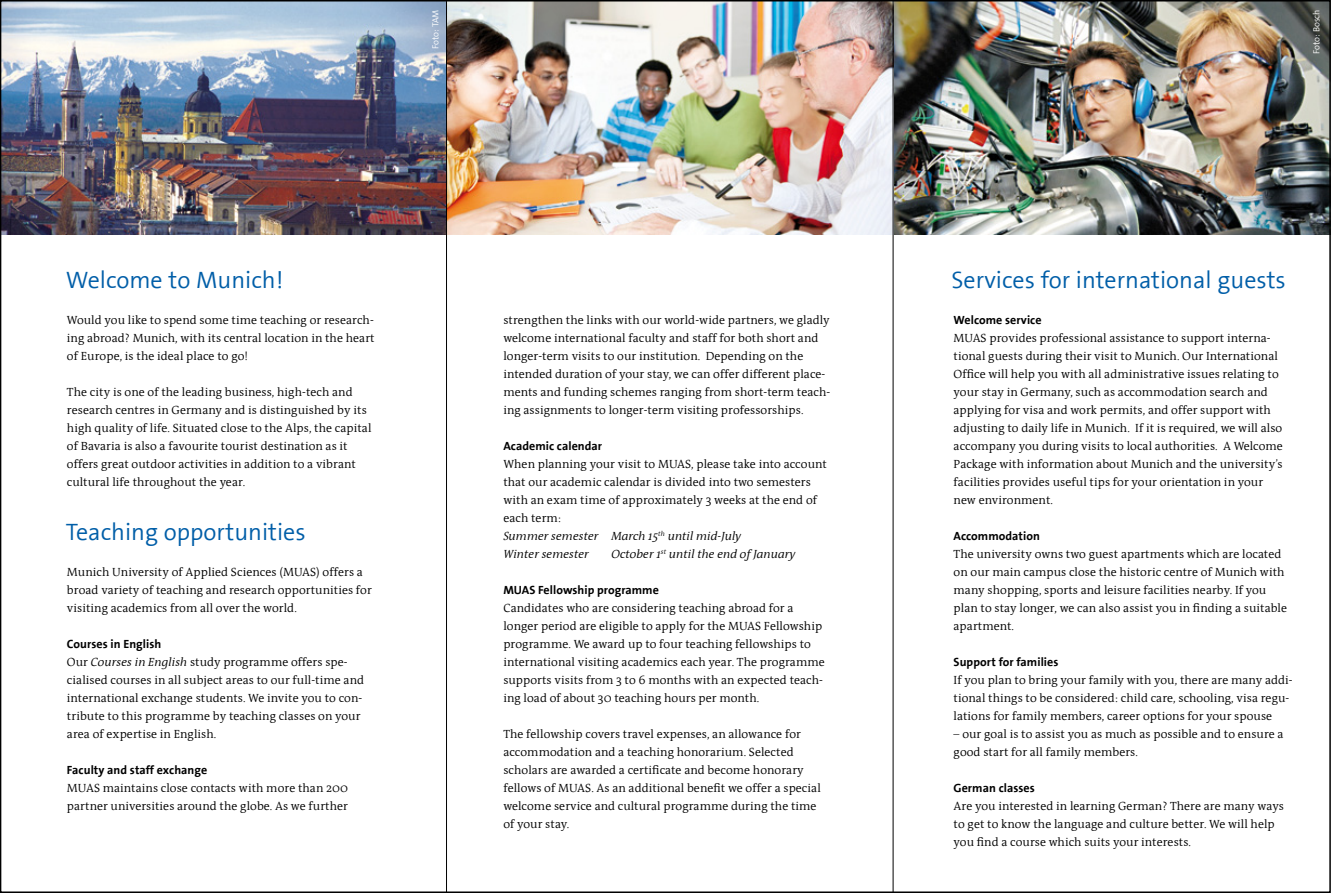
<style>
.page{position:relative;width:1331px;height:893px;background:#fff}
.page>*{position:absolute;margin:0;border:0;box-sizing:border-box;transform-origin:0 0}
.t1{font:24px "FHM The Sans";color:#005ea8}
.t2{font:12px/18px "FHM Antiqua";letter-spacing:.005em;color:#000}
.t3{font:700 12px "FHM Antiqua";letter-spacing:.005em;color:#000}
.t4{font:italic 12px "FHM Antiqua";letter-spacing:.005em;color:#000}
.t5{font:9px "FHM The Sans";letter-spacing:.005em;color:#fff}
.s1{font-weight:700}
.s2{font-style:italic}
</style>
<div class="page">
<img style="left:3px;top:3px;width:1325px;height:231px">
<hr style="left:893px;top:1px;width:1px;height:892px;background:#000">
<hr style="left:446px;top:1px;width:1px;height:892px;background:#000">
<p class="t5" style="left:431px;top:49px;width:41px;rotate:-90deg">Foto: TAM</p>
<p class="t5" style="left:1312px;top:54px;width:47px;rotate:-90deg">Foto: Bosch</p>
<h1 class="t1" style="left:66px;top:268px;width:219px">Welcome to Munich!</h1>
<p class="t2" style="left:67px;top:311px;width:309px;text-align:justify">Would you like to spend some time teaching or research&shy;ing abroad? Munich, with its central location in the heart of Europe, is the ideal place to go!</p>
<p class="t2" style="left:67px;top:383px;width:306px">The city is one of the leading business, high-tech and research centres in Germany and is distinguished by its high quality of life. Situated close to the Alps, the capital of Bavaria is also a favourite tourist destination as it offers great outdoor activities in addition to a vibrant cultural life throughout the year.</p>
<h1 class="t1" style="left:66px;top:520px;width:241px">Teaching opportunities</h1>
<p class="t2" style="left:67px;top:563px;width:306px">Munich University of Applied Sciences (MUAS) offers a broad variety of teaching and research opportunities for visiting academics from all over the world.</p>
<p class="t2" style="left:67px;top:635px;width:299px"><span class="s1">Courses in English<br></span>Our <span class="s2">Courses in English</span> study programme offers spe&shy;cialised courses in all subject areas to our full-time and international exchange students. We invite you to con&shy;tribute to this programme by teaching classes on your area of expertise in English.</p>
<p class="t3" style="left:67px;top:764px;width:142px">Faculty and staff exchange</p>
<p class="t2" style="left:67px;top:779px;width:283px">MUAS maintains close contacts with more than 200 partner universities around the globe. As we further</p>
<p class="t2" style="left:503px;top:311px;width:328px">strengthen the links with our world-wide partners, we gladly welcome international faculty and staff for both short and longer-term visits to our institution. Depending on the intended duration of your stay, we can offer different place&shy;ments and funding schemes ranging from short-term teach&shy;ing assignments to longer-term visiting professorships.</p>
<p class="t3" style="left:503px;top:440px;width:100px">Academic calendar</p>
<p class="t2" style="left:503px;top:455px;width:325px">When planning your visit to MUAS, please take into account that our academic calendar is divided into two semesters with an exam time of approximately 3 weeks at the end of each term:<br><span class="s2">Summer semester March 15</span><sup>th</sup> <span class="s2">until mid-July<br>Winter semester</span></p>
<p class="t4" style="left:611px;top:548px;width:186px">October 1<sup>st</sup> until the end of January</p>
<p class="t3" style="left:503px;top:584px;width:157px">MUAS Fellowship programme</p>
<p class="t2" style="left:503px;top:599px;width:323px">Candidates who are considering teaching abroad for a longer period are eligible to apply for the MUAS Fellowship programme. We award up to four teaching fellowships to international visiting academics each year. The programme supports visits from 3 to 6 months with an expected teach&shy;ing load of about 30 teaching hours per month.</p>
<p class="t2" style="left:503px;top:725px;width:319px">The fellowship covers travel expenses, an allowance for accommodation and a teaching honorarium. Selected scholars are awarded a certificate and become honorary fellows of MUAS. As an additional benefit we offer a special welcome service and cultural programme during the time of your stay.</p>
<h1 class="t1" style="left:951px;top:268px;width:336px">Services for international guests</h1>
<p class="t3" style="left:954px;top:314px;width:89px">Welcome service</p>
<p class="t2" style="left:954px;top:329px;width:331px">MUAS provides professional assistance to support interna&shy;tional guests during their visit to Munich. Our International Office will help you with all administrative issues relating to your stay in Germany, such as accommodation search and applying for visa and work permits, and offer support with adjusting to daily life in Munich. If it is required, we will also accompany you during visits to local authorities. A Welcome Package with information about Munich and the university’s facilities provides useful tips for your orientation in your new environment.</p>
<p class="t3" style="left:954px;top:530px;width:88px">Accommodation</p>
<p class="t2" style="left:954px;top:545px;width:335px">The university owns two guest apartments which are located on our main campus close the historic centre of Munich with many shopping, sports and leisure facilities nearby. If you plan to stay longer, we can also assist you in finding a suitable apartment.</p>
<p class="t3" style="left:954px;top:656px;width:106px">Support for families</p>
<p class="t2" style="left:954px;top:671px;width:341px">If you plan to bring your family with you, there are many addi&shy;tional things to be considered: child care, schooling, visa regu&shy;lations for family members, career options for your spouse</p>
<p class="t2" style="left:954px;top:725px;width:332px">– our goal is to assist you as much as possible and to ensure a good start for all family members.</p>
<p class="t3" style="left:954px;top:782px;width:83px">German classes</p>
<p class="t2" style="left:954px;top:797px;width:332px">Are you interested in learning German? There are many ways to get to know the language and culture better. We will help you find a course which suits your interests.</p>
</div>
